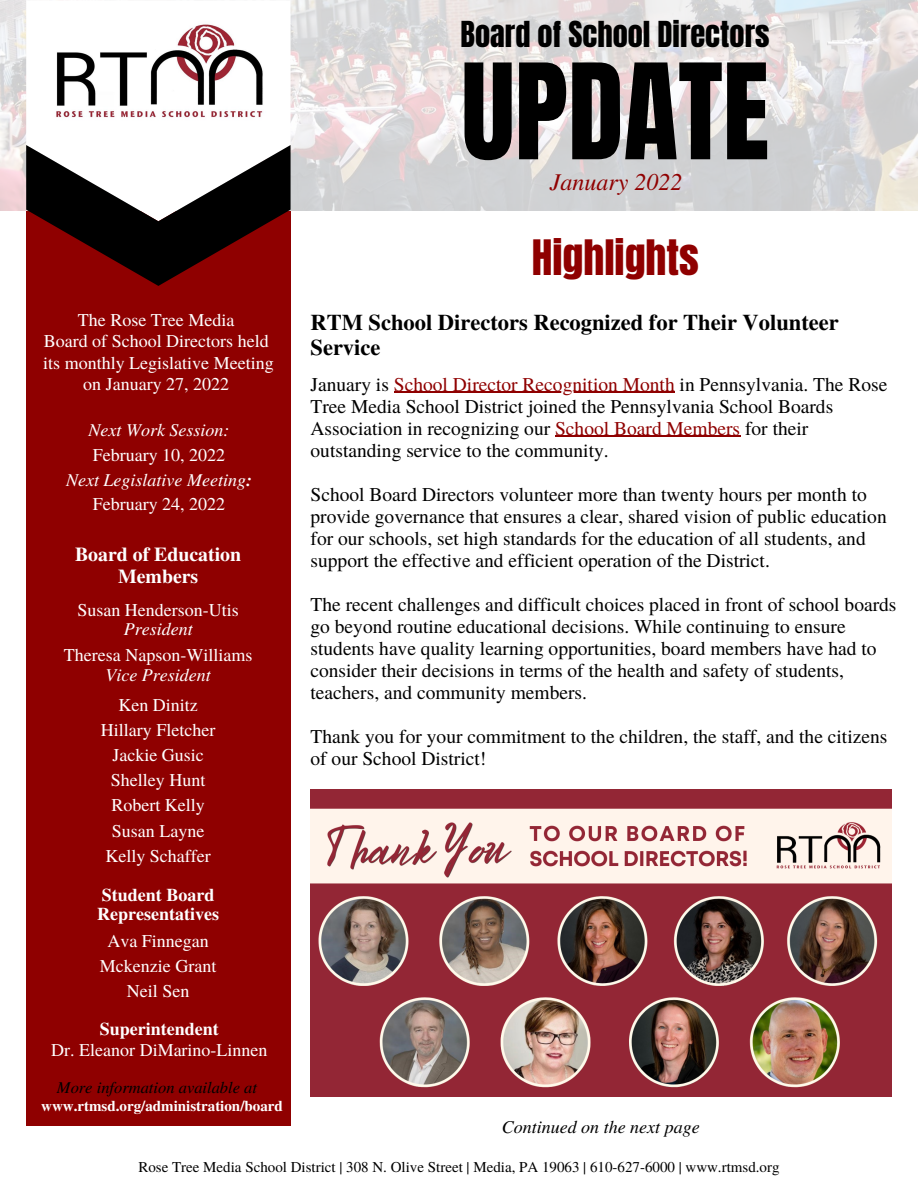
<style>
.page{position:relative;width:918px;height:1188px;background:#fff}
.page>*{position:absolute;margin:0;border:0;box-sizing:border-box;transform-origin:0 0}
.t1{font:112.65px "Anton";color:#000}
.t2{font:41.55px "Anton";color:#8f0000}
.t3{font:30.45px "Anton";color:#000}
.t4{font:italic 24px "Te X Gyre Termes";color:#8f0000}
.t5{font:700 22.5px/25px "Te X Gyre Termes";color:#000}
.t6{font:700 19.8px "Te X Gyre Termes";color:#fff}
.t7{font:19.5px/22px "Te X Gyre Termes";color:#000}
.t8{font:18px/21.3px "Te X Gyre Termes";color:#fff;text-align:center}
.t9{font:italic 18px "Te X Gyre Termes";color:#fff}
.t10{font:700 18px/19.5px "Te X Gyre Termes";color:#fff}
.t11{font:italic 18px "Te X Gyre Termes";color:#000}
.t12{font:italic 16.5px "Te X Gyre Termes";color:#000}
.t13{font:15px "Te X Gyre Termes";color:#000}
.t14{font:700 15px "Te X Gyre Termes";color:#fff}
.s1{font-weight:700}
.s2{font-style:italic}
.s3{color:#8f0000}
</style>
<div class="page">
<img style="left:0;top:0;width:918px;height:211px">
<div style="left:26px;top:211px;width:265px;height:915px;background:#8f0000"></div>
<svg style="left:26px;top:0;width:265px;height:145px"></svg>
<svg style="left:26px;top:145px;width:265px;height:141px"></svg>
<img style="left:48px;top:18px;width:221px;height:108px">
<img style="left:311px;top:789px;width:580px;height:307px">
<hr style="left:394px;top:392px;width:281px;height:1px;background:#8f0000">
<hr style="left:555px;top:436px;width:185px;height:1px;background:#8f0000">
<p class="t3" style="left:461px;top:13px;width:311px">Board of School Directors</p>
<p class="t1" style="left:461px;top:31px;width:309px">UPDATE</p>
<p class="t4" style="left:550px;top:164px;width:134px">January 2022</p>
<p class="t8" style="left:78px;top:308px;width:158px">The Rose Tree Media</p>
<p class="t8" style="left:44px;top:330px;width:226px">Board of School Directors held</p>
<p class="t8" style="left:43px;top:351px;width:232px">its monthly Legislative Meeting on January 27, 2022</p>
<p class="t9" style="left:89px;top:417px;width:142px">Next Work Session:</p>
<p class="t8" style="left:93px;top:443px;width:134px">February 10, 2022</p>
<p class="t9" style="left:66px;top:466px;width:187px">Next Legislative Meeting<span class="s1">:</span></p>
<p class="t8" style="left:93px;top:493px;width:134px">February 24, 2022</p>
<p class="t6" style="left:75px;top:539px;width:168px">Board of Education</p>
<p class="t6" style="left:118px;top:561px;width:82px">Members</p>
<p class="t8" style="left:77px;top:599px;width:163px;line-height:19.5px">Susan Henderson-Utis<br><span class="s2">President</span></p>
<p class="t8" style="left:64px;top:643px;width:190px">Theresa Napson-Williams</p>
<p class="t9" style="left:105px;top:661px;width:107px">Vice President</p>
<p class="t8" style="left:118px;top:693px;width:81px">Ken Dinitz</p>
<p class="t8" style="left:101px;top:718px;width:116px">Hillary Fletcher</p>
<p class="t8" style="left:112px;top:744px;width:93px">Jackie Gusic</p>
<p class="t8" style="left:111px;top:769px;width:96px">Shelley Hunt</p>
<p class="t8" style="left:111px;top:794px;width:95px">Robert Kelly</p>
<p class="t8" style="left:112px;top:819px;width:94px">Susan Layne</p>
<p class="t8" style="left:105px;top:844px;width:107px">Kelly Schaffer</p>
<p class="t10" style="left:97px;top:884px;width:123px">Student Board<br>Representatives</p>
<p class="t8" style="left:107px;top:930px;width:103px">Ava Finnegan</p>
<p class="t8" style="left:100px;top:955px;width:118px">Mckenzie Grant</p>
<p class="t8" style="left:127px;top:980px;width:64px">Neil Sen</p>
<p class="t10" style="left:100px;top:1018px;width:120px">Superintendent</p>
<p class="t8" style="left:51px;top:1038px;width:218px">Dr. Eleanor DiMarino-Linnen</p>
<p class="t12" style="left:57px;top:1075px;width:202px">More information available at</p>
<p class="t14" style="left:41px;top:1094px;width:243px">www.rtmsd.org/administration/board</p>
<p class="t2" style="left:532px;top:228px;width:169px">Highlights</p>
<p class="t5" style="left:311px;top:308px;width:530px">RTM School Directors Recognized for Their Volunteer<br>Service</p>
<p class="t7" style="left:311px;top:372px;width:578px">January is <span class="s3">School Director Recognition Month</span> in Pennsylvania. The Rose Tree Media School District joined the Pennsylvania School Boards Association in recognizing our <span class="s3">School Board Members</span> for their outstanding service to the community.</p>
<p class="t7" style="left:311px;top:482px;width:578px">School Board Directors volunteer more than twenty hours per month to provide governance that ensures a clear, shared vision of public education for our schools, set high standards for the education of all students, and support the effective and efficient operation of the District.</p>
<p class="t7" style="left:311px;top:592px;width:588px">The recent challenges and difficult choices placed in front of school boards go beyond routine educational decisions. While continuing to ensure students have quality learning opportunities, board members have had to consider their decisions in terms of the health and safety of students, teachers, and community members.</p>
<p class="t7" style="left:311px;top:724px;width:578px">Thank you for your commitment to the children, the staff, and the citizens of our School District!</p>
<p class="t11" style="left:502px;top:1113px;width:199px">Continued on the next page</p>
<p class="t13" style="left:138px;top:1156px;width:643px">Rose Tree Media School District | 308 N. Olive Street | Media, PA 19063 | 610-627-6000 | www.rtmsd.org</p>
</div>
